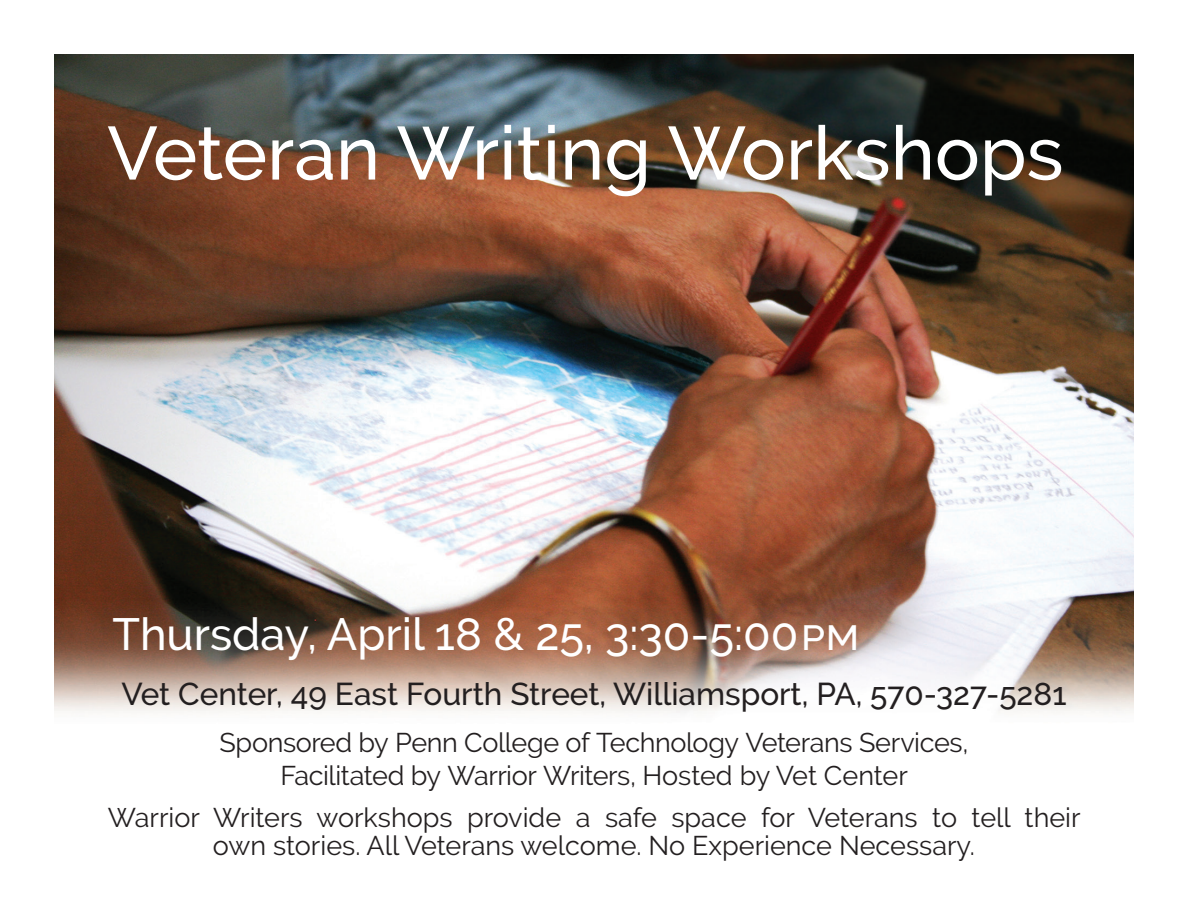
<style>
.page{position:relative;width:1188px;height:918px;background:#fff}
.page>*{position:absolute;margin:0;border:0;box-sizing:border-box;transform-origin:0 0}
.t1{font:500 75px "Raleway";color:#fff}
.t2{font:500 45px "Raleway";color:#fff}
.t3{font:500 31.5px "Raleway";color:#231f20}
.t4{font:27px/28.5px "Raleway";letter-spacing:-.005em;color:#231f20;text-align:center}
</style>
<div class="page">
<img style="left:54px;top:54px;width:1080px;height:659px">
<p class="t1" style="left:107px;top:110px;width:958px">Veteran Writing Workshops</p>
<p class="t2" style="left:112px;top:608px;width:749px">Thursday, April 18 &amp; 25, 3:30-5:00 pm</p>
<p class="t3" style="left:121px;top:675px;width:947px">Vet Center, 49 East Fourth Street, Williamsport, PA, 570-327-5281</p>
<p class="t4" style="left:220px;top:728px;width:750px">Sponsored by Penn College of Technology Veterans Services,</p>
<p class="t4" style="left:281px;top:761px;width:629px">Facilitated by Warrior Writers, Hosted by Vet Center</p>
<p class="t4" style="left:108px;top:803px;width:974px">Warrior Writers workshops provide a safe space for Veterans to tell their own stories. All Veterans welcome. No Experience Necessary.</p>
</div>
